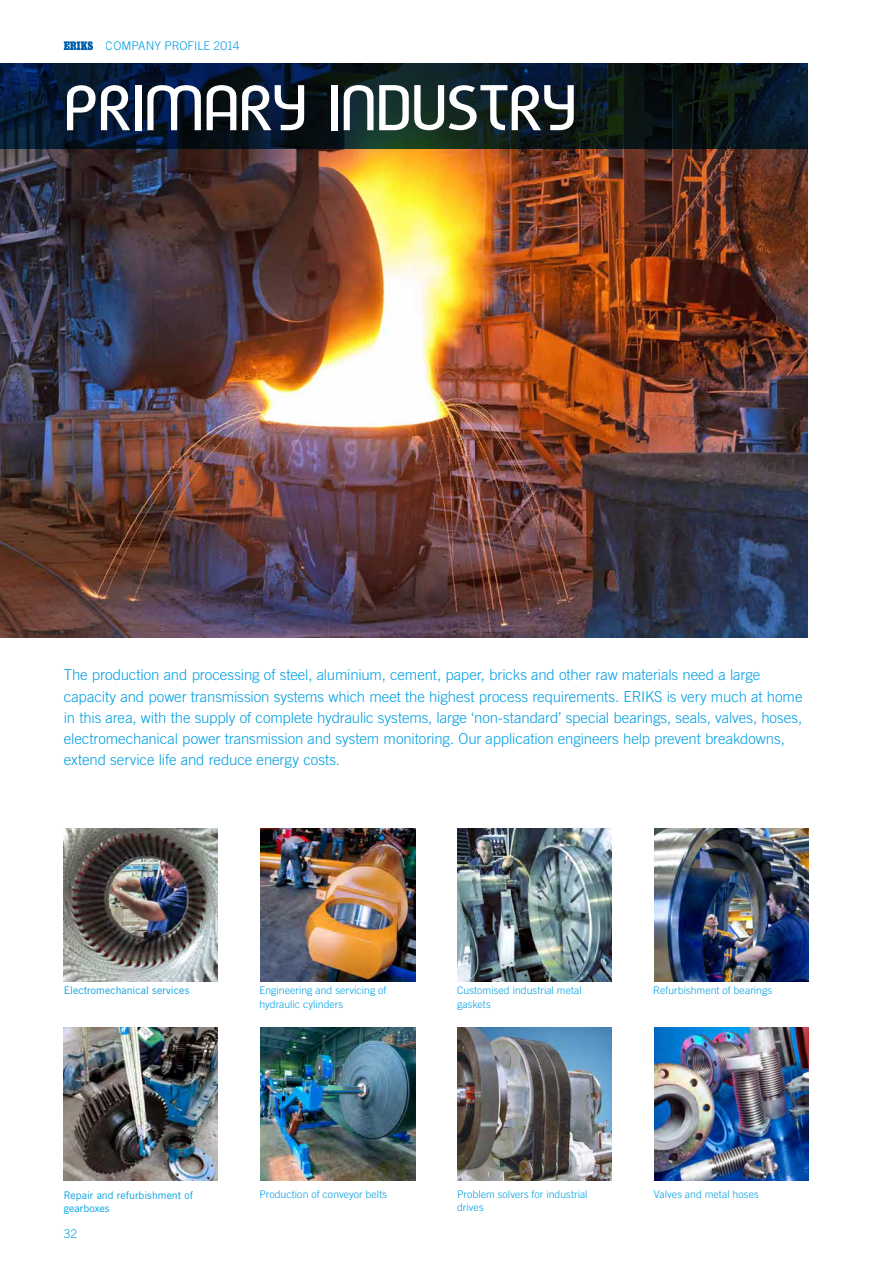
<style>
.page{position:relative;width:893px;height:1263px;background:#fff}
.page>*{position:absolute;margin:0;border:0;box-sizing:border-box;transform-origin:0 0}
.t1{font:90px "DECKFACE";color:#fff}
.t2{font:300 15px/21.3px "Trade Gothic LT Std";letter-spacing:-.005em;color:#009fe3}
.t3{font:300 12px "Trade Gothic LT Std";color:#009fe3}
.t4{font:300 10.5px/13.5px "Trade Gothic LT Std";letter-spacing:.005em;color:#009fe3}
.t5{font:10.5px "Trade Gothic LT Std";letter-spacing:.005em;color:#009fe3}
</style>
<div class="page">
<svg style="left:64px;top:41px;width:29px;height:10px"></svg>
<img style="left:0;top:149px;width:808px;height:489px">
<svg style="left:0;top:63px;width:808px;height:86px;background:#091a25"></svg>
<img style="left:458px;top:1028px;width:154px;height:153px">
<img style="left:458px;top:828px;width:154px;height:153px">
<img style="left:654px;top:828px;width:154px;height:153px">
<img style="left:261px;top:828px;width:154px;height:153px">
<img style="left:64px;top:828px;width:154px;height:153px">
<img style="left:261px;top:1028px;width:154px;height:153px">
<img style="left:64px;top:1028px;width:154px;height:153px">
<img style="left:654px;top:1028px;width:154px;height:153px">
<p class="t3" style="left:106px;top:39px;width:135px">COMPANY PROFILE 2014</p>
<h1 class="t1" style="left:64px;top:64px;width:514px">PRIMARY INDUSTRY</h1>
<p class="t2" style="left:64px;top:664px;width:740px">The production and processing of steel, aluminium, cement, paper, bricks and other raw materials need a large capacity and power transmission systems which meet the highest process requirements. ERIKS is very much at home in this area, with the supply of complete hydraulic systems, large ‘non-standard’ special bearings, seals, valves, hoses, electromechanical power transmission and system monitoring. Our application engineers help prevent breakdowns, extend service life and reduce energy costs.</p>
<p class="t5" style="left:64px;top:984px;width:127px">Electromechanical services</p>
<p class="t4" style="left:653px;top:984px;width:120px">Refurbishment of bearings</p>
<p class="t4" style="left:259px;top:984px;width:129px">Engineering and servicing of hydraulic cylinders</p>
<p class="t4" style="left:457px;top:984px;width:126px">Customised industrial metal gaskets</p>
<p class="t5" style="left:64px;top:1189px;width:131px">Repair and refurbishment of</p>
<p class="t4" style="left:259px;top:1187px;width:129px">Production of conveyor belts</p>
<p class="t5" style="left:64px;top:1202px;width:47px">gearboxes</p>
<p class="t3" style="left:64px;top:1226px;width:15px">32</p>
<p class="t4" style="left:457px;top:1187px;width:132px">Problem solvers for industrial drives</p>
<p class="t4" style="left:654px;top:1187px;width:107px">Valves and metal hoses</p>
</div>
